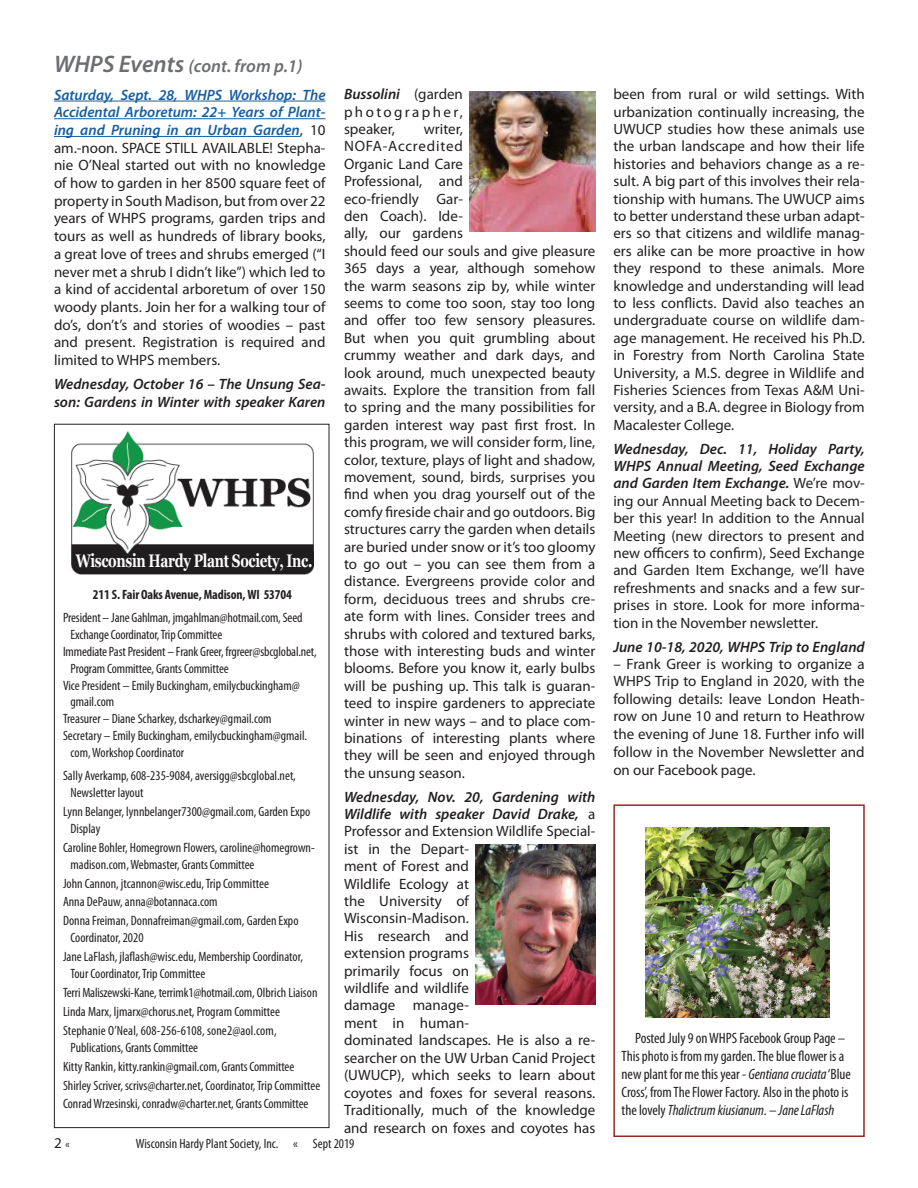
<style>
.page{position:relative;width:918px;height:1188px;background:#fff}
.page>*{position:absolute;margin:0;border:0;box-sizing:border-box;transform-origin:0 0}
.t1{font:700 18.15px "Georgia";letter-spacing:-.025em;color:#fff;scale:.74 1}
.t2{font:italic 600 18px "Myriad Pro";color:#6c6d70}
.t3{font:15px/17.4px "Myriad Pro";color:#231f20;text-align:justify}
.t4{font:condensed 15px/18px "Myriad Pro";letter-spacing:-.005em;color:#231f20}
.t5{font:italic 600 15px/17.4px "Myriad Pro";color:#231f20}
.t6{font:condensed 13.5px/18.9px "Myriad Pro";color:#231f20}
.t7{font:700 condensed 13.5px "Myriad Pro";letter-spacing:-.01em;color:#231f20}
.s1{font-size:24px}
.s2{font-weight:600;font-style:italic}
.s3{font-weight:600;font-style:italic;color:#175d9e}
.s4{font-style:italic}
.s5{font-stretch:condensed;font-size:12px}
</style>
<div class="page">
<hr style="left:54px;top:101px;width:272px;height:1px;background:#175d9e">
<hr style="left:54px;top:118px;width:272px;height:1px;background:#175d9e">
<hr style="left:54px;top:136px;width:246px;height:1px;background:#175d9e">
<img style="left:71px;top:431px;width:243px;height:144px">
<div style="left:75px;top:548px;width:235px;height:22px;background:#201d1e"></div>
<div style="left:54px;top:424px;width:275px;height:704px;border:1px solid #231f20"></div>
<img style="left:470px;top:91px;width:125px;height:141px">
<img style="left:476px;top:845px;width:119px;height:159px">
<div style="left:613px;top:804px;width:252px;height:333px;border:2px solid #942a24"></div>
<img style="left:646px;top:828px;width:183px;height:190px">
<p class="t2" style="left:54px;top:55px;width:250px"><span class="s1">WHPS Events</span> (cont. from p.1)</p>
<p class="t3" style="left:613px;top:85px;width:253px">been from rural or wild settings. With urbanization continually increasing, the UWUCP studies how these animals use the urban landscape and how their life histories and behaviors change as a re&shy;sult. A big part of this involves their rela&shy;tionship with humans. The UWUCP aims to better understand these urban adapt&shy;ers so that citizens and wildlife manag&shy;ers alike can be more proactive in how they respond to these animals. More knowledge and understanding will lead to less conflicts. David also teaches an undergraduate course on wildlife dam&shy;age management. He received his Ph.D. in Forestry from North Carolina State University, a M.S. degree in Wildlife and Fisheries Sciences from Texas A&amp;M Uni&shy;versity, and a B.A. degree in Biology from Macalester College.</p>
<p class="t3" style="left:613px;top:440px;width:253px"><span class="s2">Wednesday, Dec. 11, Holiday Party, WHPS Annual Meeting, Seed Exchange and Garden Item Exchange.</span> We’re mov&shy;ing our Annual Meeting back to Decem&shy;ber this year! In addition to the Annual Meeting (new directors to present and new officers to confirm), Seed Exchange and Garden Item Exchange, we’ll have refreshments and snacks and a few sur&shy;prises in store. Look for more informa&shy;tion in the November newsletter.</p>
<p class="t5" style="left:613px;top:637px;width:253px">June 10-18, 2020, WHPS Trip to England</p>
<p class="t3" style="left:613px;top:655px;width:253px">– Frank Greer is working to organize a WHPS Trip to England in 2020, with the following details: leave London Heath&shy;row on June 10 and return to Heathrow the evening of June 18. Further info will follow in the November Newsletter and on our Facebook page.</p>
<p class="t3" style="left:344px;top:85px;width:120px"><span class="s2">Bussolini</span> (garden photographer, speaker,</p>
<p class="t3" style="left:54px;top:85px;width:273px"><span class="s3">Saturday, Sept. 28, WHPS Workshop: The Accidental Arboretum: 22+ Years of Plant&shy;ing and Pruning in an Urban Garden</span>, 10 am.-noon. SPACE STILL AVAILABLE! Stepha&shy;nie O’Neal started out with no knowledge of how to garden in her 8500 square feet of property in South Madison, but from over 22 years of WHPS programs, garden trips and tours as well as hundreds of library books, a great love of trees and shrubs emerged (“I never met a shrub I didn’t like”) which led to a kind of accidental arboretum of over 150 woody plants. Join her for a walking tour of do’s, don’t’s and stories of woodies – past and present. Registration is required and limited to WHPS members.</p>
<p class="t5" style="left:54px;top:375px;width:273px">Wednesday, October 16 – The Unsung Sea&shy;son: Gardens in Winter with speaker Karen</p>
<p class="t3" style="left:344px;top:120px;width:253px;text-align:left;text-indent:80px">writer,<br>NOFA-Accredited<br>Organic Land Care<br>Professional, and<br>eco-friendly Gar-<br>den Coach). Ide-<br>ally, our gardens<br>should feed our souls and give pleasure 365 days a year, although somehow the warm seasons zip by, while winter seems to come too soon, stay too long and offer too few sensory pleasures.<br>But when you quit grumbling about crummy weather and dark days, and look around, much unexpected beauty awaits. Explore the transition from fall to spring and the many possibilities for garden interest way past first frost. In this program, we will consider form, line, color, texture, plays of light and shadow, movement, sound, birds, surprises you find when you drag yourself out of the comfy fireside chair and go outdoors. Big structures carry the garden when details are buried under snow or it’s too gloomy to go out – you can see them from a distance. Evergreens provide color and form, deciduous trees and shrubs cre&shy;ate form with lines. Consider trees and shrubs with colored and textured barks, those with interesting buds and winter blooms. Before you know it, early bulbs will be pushing up. This talk is guaran&shy;teed to inspire gardeners to appreciate winter in new ways – and to place com&shy;binations of interesting plants where they will be seen and enjoyed through the unsung season.</p>
<p class="t3" style="left:344px;top:788px;width:253px;text-align:left"><span class="s2">Wednesday, Nov. 20, Gardening with<br>Wildlife with speaker David Drake,</span> a<br>Professor and Extension Wildlife Special&shy;ist in the Depart-<br>ment of Forest and<br>Wildlife Ecology at<br>the University of<br>Wisconsin-Madison.<br>His research and<br>extension programs<br>primarily focus on<br>wildlife and wildlife<br>damage manage-<br>ment in human-<br>dominated landscapes. He is also a re&shy;searcher on the UW Urban Canid Project (UWUCP), which seeks to learn about coyotes and foxes for several reasons.<br>Traditionally, much of the knowledge and research on foxes and coyotes has</p>
<p class="t1" style="left:76px;top:547px;width:321px">Wisconsin Hardy Plant Society, Inc.</p>
<p class="t7" style="left:93px;top:586px;width:200px">211 S. Fair Oaks Avenue, Madison, WI 53704</p>
<p class="t6" style="left:63px;top:608px;width:241px">President – Jane Gahlman, jmgahlman@hotmail.com, Seed</p>
<p class="t6" style="left:71px;top:625px;width:153px">Exchange Coordinator, Trip Committee</p>
<p class="t6" style="left:63px;top:642px;width:255px">Immediate Past President – Frank Greer, frgreer@sbcglobal.net,</p>
<p class="t6" style="left:71px;top:659px;width:160px">Program Committee, Grants Committee</p>
<p class="t6" style="left:63px;top:675px;width:238px">Vice President – Emily Buckingham, emilycbuckingham@</p>
<p class="t6" style="left:71px;top:692px;width:45px">gmail.com</p>
<p class="t6" style="left:63px;top:709px;width:210px">Treasurer – Diane Scharkey, dscharkey@gmail.com</p>
<p class="t6" style="left:63px;top:726px;width:246px">Secretary – Emily Buckingham, emilycbuckingham@gmail.</p>
<p class="t6" style="left:71px;top:743px;width:115px">com, Workshop Coordinator</p>
<p class="t6" style="left:71px;top:767px;width:227px;line-height:16.8px;text-indent:-8px">Sally Averkamp, 608-235-9084, aversigg@sbcglobal.net,<br>Newsletter layout</p>
<p class="t6" style="left:71px;top:803px;width:241px;line-height:16.8px;text-indent:-8px">Lynn Belanger, lynnbelanger7300@gmail.com, Garden Expo<br>Display</p>
<p class="t6" style="left:71px;top:839px;width:246px;line-height:16.8px;text-indent:-8px">Caroline Bohler, Homegrown Flowers, caroline@homegrown&shy;madison.com, Webmaster, Grants Committee</p>
<p class="t6" style="left:63px;top:873px;width:237px">John Cannon, jtcannon@wisc.edu, Trip Committee<br>Anna DePauw, anna@botannaca.com<br>Donna Freiman, Donnafreiman@gmail.com, Garden Expo</p>
<p class="t6" style="left:63px;top:928px;width:241px;text-indent:8px">Coordinator, 2020<br>Jane LaFlash, jlaflash@wisc.edu, Membership Coordinator,</p>
<p class="t6" style="left:63px;top:964px;width:256px;text-indent:8px">Tour Coordinator, Trip Committee<br>Terri Maliszewski-Kane, terrimk1@hotmail.com, Olbrich Liaison Linda Marx, ljmarx@chorus.net, Program Committee Stephanie O’Neal, 608-256-6108, sone2@aol.com,</p>
<p class="t6" style="left:63px;top:1038px;width:259px;text-indent:8px">Publications, Grants Committee<br>Kitty Rankin, kitty.rankin@gmail.com, Grants Committee Shirley Scriver, scrivs@charter.net, Coordinator, Trip Committee Conrad Wrzesinski, conradw@charter.net, Grants Committee</p>
<p class="t4" style="left:622px;top:1029px;width:231px;text-indent:14px">Posted July 9 on WHPS Facebook Group Page – This photo is from my garden. The blue flower is a new plant for me this year - <span class="s4">Gentiana cruciata</span> ‘Blue Cross’, from The Flower Factory. Also in the photo is the lovely <span class="s4">Thalictrum kiusianum</span>. <span class="s4">– Jane LaFlash</span></p>
<p class="t3" style="left:54px;top:1134px;width:17px">2 <span class="s5">«</span></p>
<p class="t6" style="left:136px;top:1134px;width:220px">Wisconsin Hardy Plant Society, Inc. « Sept 2019</p>
</div>
